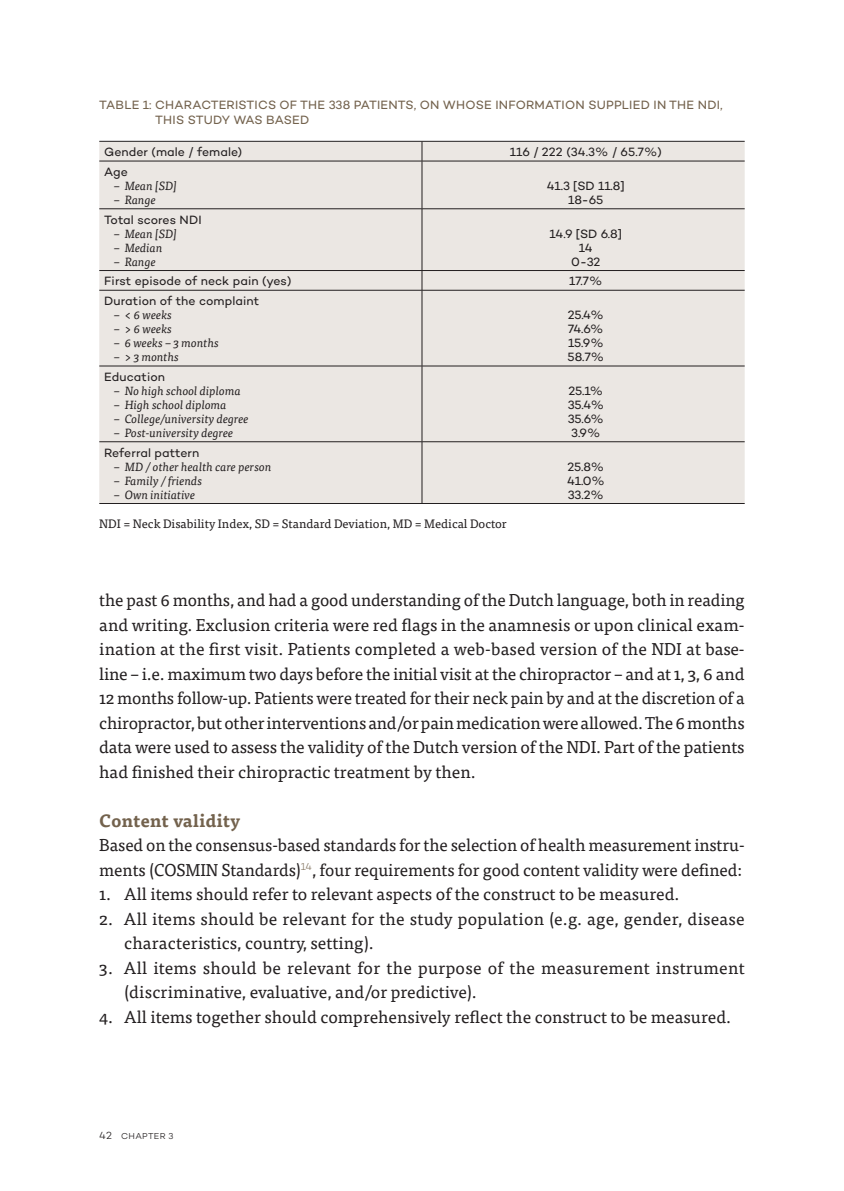
<style>
.page{position:relative;width:844px;height:1191px;background:#fff}
.page>*{position:absolute;margin:0;border:0;box-sizing:border-box;transform-origin:0 0}
.t1{font:700 17.5px "Tisa Pro";letter-spacing:.02em;color:#73624d}
.t2{font:17.15px/24.5px "Tisa Pro";color:#231f20}
.t3{font:12.25px/14px "Campton";color:#231f20;text-align:justify}
.t4{font:12.25px/14.7px "Campton";letter-spacing:.02em;color:#73624d}
.t5{font:12.25px "Tisa Pro";color:#231f20}
.t6{font:italic 11.9px "Tisa Pro";color:#231f20}
.t7{font:8.75px "Campton Light DEMO";letter-spacing:.035em;color:#231f20}
.s1{font-size:10.5px}
</style>
<div class="page">
<div style="left:99px;top:142px;width:645px;height:361px;background:#ebe7e3"></div>
<hr style="left:99px;top:208px;width:323px;height:1px;background:#231f20">
<hr style="left:99px;top:270px;width:323px;height:1px;background:#231f20">
<hr style="left:99px;top:290px;width:323px;height:1px;background:#231f20">
<hr style="left:99px;top:366px;width:323px;height:1px;background:#231f20">
<hr style="left:99px;top:441px;width:323px;height:1px;background:#231f20">
<hr style="left:99px;top:503px;width:323px;height:1px;background:#231f20">
<hr style="left:422px;top:503px;width:322px;height:1px;background:#231f20">
<svg style="left:421px;top:142px;width:1px;height:19px"></svg>
<hr style="left:421px;top:161px;width:1px;height:47px;background:#231f20">
<hr style="left:422px;top:208px;width:322px;height:1px;background:#231f20">
<hr style="left:421px;top:209px;width:1px;height:61px;background:#231f20">
<hr style="left:422px;top:270px;width:322px;height:1px;background:#231f20">
<svg style="left:421px;top:271px;width:1px;height:19px"></svg>
<hr style="left:422px;top:290px;width:322px;height:1px;background:#231f20">
<hr style="left:421px;top:290px;width:1px;height:76px;background:#231f20">
<hr style="left:422px;top:366px;width:322px;height:1px;background:#231f20">
<hr style="left:421px;top:366px;width:1px;height:75px;background:#231f20">
<hr style="left:422px;top:441px;width:322px;height:1px;background:#231f20">
<hr style="left:421px;top:442px;width:1px;height:61px;background:#231f20">
<hr style="left:99px;top:141px;width:323px;height:1px;background:#231f20">
<hr style="left:422px;top:141px;width:322px;height:1px;background:#231f20">
<hr style="left:99px;top:161px;width:323px;height:1px;background:#231f20">
<hr style="left:422px;top:161px;width:322px;height:1px;background:#231f20">
<p class="t4" style="left:155px;top:97px;width:569px;text-indent:-56px">TABLE 1: CHARACTERISTICS OF THE 338 PATIENTS, ON WHOSE INFORMATION SUPPLIED IN THE NDI,<br>THIS STUDY WAS BASED</p>
<p class="t3" style="left:104px;top:145px;width:139px">Gender (male / female)</p>
<p class="t3" style="left:509px;top:145px;width:154px">116 / 222 (34.3% / 65.7%)</p>
<p class="t3" style="left:104px;top:164px;width:25px">Age</p>
<p class="t6" style="left:114px;top:177px;width:64px">– Mean [SD]</p>
<p class="t6" style="left:114px;top:191px;width:43px">– Range</p>
<p class="t3" style="left:546px;top:178px;width:80px;text-align:center">41.3 [SD 11.8]<br>18-65</p>
<p class="t3" style="left:104px;top:212px;width:99px">Total scores NDI</p>
<p class="t6" style="left:114px;top:225px;width:64px">– Mean [SD]</p>
<p class="t6" style="left:114px;top:239px;width:50px">– Median</p>
<p class="t6" style="left:114px;top:253px;width:43px">– Range</p>
<p class="t3" style="left:549px;top:226px;width:74px;text-align:center">14.9 [SD 6.8]<br>14<br>0-32</p>
<p class="t3" style="left:104px;top:274px;width:188px">First episode of neck pain (yes)</p>
<p class="t3" style="left:569px;top:274px;width:35px">17.7%</p>
<p class="t3" style="left:104px;top:293px;width:156px">Duration of the complaint</p>
<p class="t6" style="left:114px;top:306px;width:59px">– &lt; 6 weeks</p>
<p class="t6" style="left:114px;top:320px;width:59px">– &gt; 6 weeks</p>
<p class="t6" style="left:114px;top:334px;width:106px">– 6 weeks – 3 months</p>
<p class="t6" style="left:114px;top:348px;width:66px">– &gt; 3 months</p>
<p class="t3" style="left:567px;top:307px;width:38px">25.4% 74.6% 15.9% 58.7%</p>
<p class="t3" style="left:104px;top:369px;width:62px">Education</p>
<p class="t6" style="left:114px;top:382px;width:128px">– No high school diploma</p>
<p class="t6" style="left:114px;top:396px;width:114px">– High school diploma</p>
<p class="t6" style="left:114px;top:410px;width:136px">– College/university degree</p>
<p class="t6" style="left:114px;top:424px;width:121px">– Post-university degree</p>
<p class="t3" style="left:104px;top:445px;width:97px">Referral pattern</p>
<p class="t6" style="left:114px;top:457px;width:159px">– MD / other health care person</p>
<p class="t6" style="left:114px;top:471px;width:90px">– Family / friends</p>
<p class="t6" style="left:114px;top:485px;width:83px">– Own initiative</p>
<p class="t5" style="left:99px;top:514px;width:409px">NDI = Neck Disability Index, SD = Standard Deviation, MD = Medical Doctor</p>
<p class="t3" style="left:567px;top:383px;width:38px">25.1% 35.4% 35.6% 3.9%</p>
<p class="t3" style="left:567px;top:459px;width:39px">25.8% 41.0% 33.2%</p>
<p class="t2" style="left:99px;top:587px;width:646px;text-align:justify">the past 6 months, and had a good understanding of the Dutch language, both in reading and writing. Exclusion criteria were red flags in the anamnesis or upon clinical exam&shy;ination at the first visit. Patients completed a web-based version of the NDI at base&shy;line – i.e. maximum two days before the initial visit at the chiropractor – and at 1, 3, 6 and 12 months follow-up. Patients were treated for their neck pain by and at the discretion of a chiropractor, but other interventions and/or pain medication were allowed. The 6 months data were used to assess the validity of the Dutch version of the NDI. Part of the patients had finished their chiropractic treatment by then.</p>
<p class="t1" style="left:99px;top:806px;width:142px">Content validity</p>
<p class="t2" style="left:99px;top:832px;width:646px">Based on the consensus-based standards for the selection of health measurement instru&shy;ments (COSMIN Standards)<sup>14</sup>, four requirements for good content validity were defined:</p>
<p class="t2" style="left:99px;top:881px;width:581px">1. All items should refer to relevant aspects of the construct to be measured.</p>
<p class="t2" style="left:124px;top:905px;width:622px;text-indent:-25px">2. All items should be relevant for the study population (e.g. age, gender, disease characteristics, country, setting).</p>
<p class="t2" style="left:124px;top:954px;width:622px;text-indent:-25px">3. All items should be relevant for the purpose of the measurement instrument (discriminative, evaluative, and/or predictive).</p>
<p class="t2" style="left:99px;top:1003px;width:633px">4. All items together should comprehensively reflect the construct to be measured.</p>
<p class="t7" style="left:99px;top:1131px;width:76px"><span class="s1">42</span> CHAPTER 3</p>
</div>
